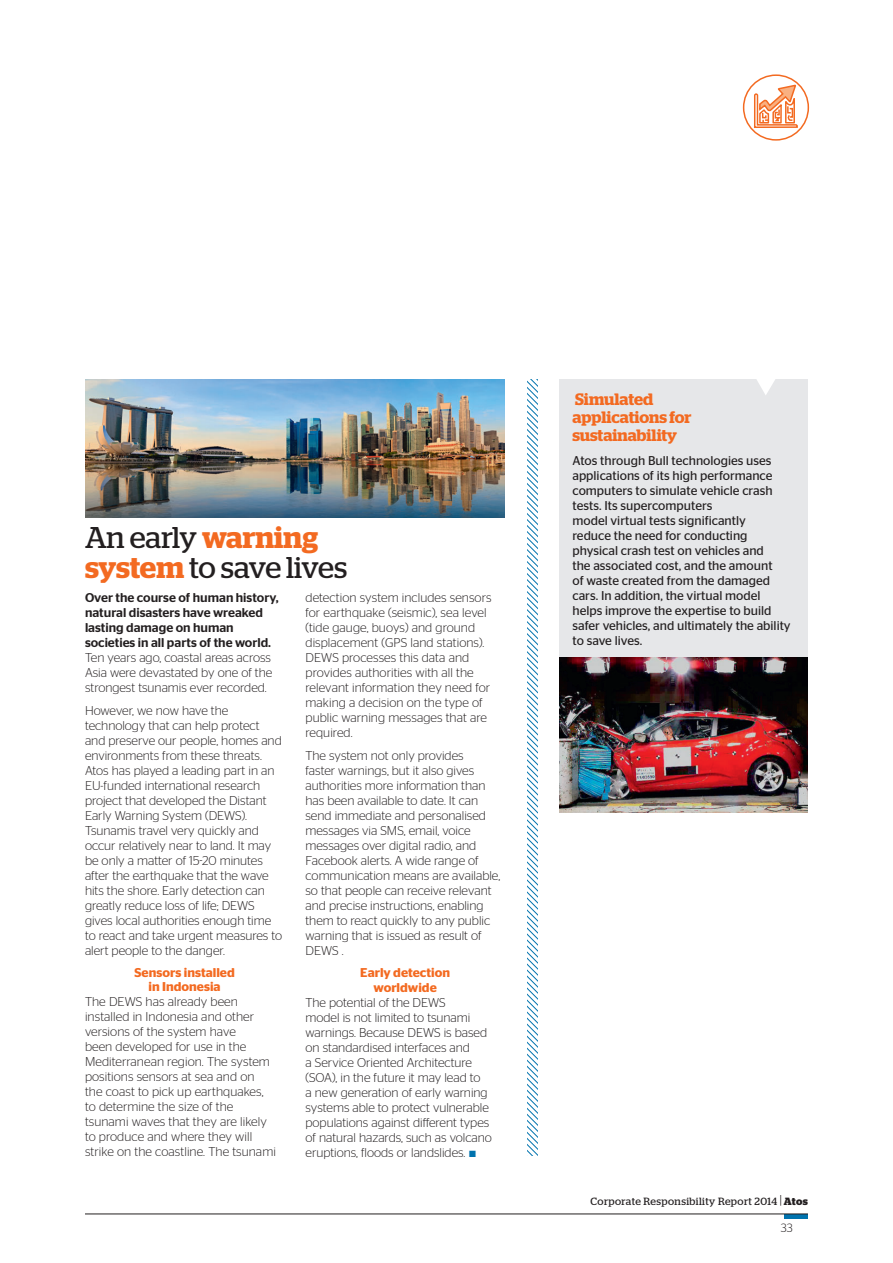
<style>
.page{position:relative;width:893px;height:1263px;background:#fff}
.page>*{position:absolute;margin:0;border:0;box-sizing:border-box;transform-origin:0 0}
.t1{font:30px/30px "Stag";letter-spacing:-.01em;color:#231f20}
.t2{font:600 16.5px/18px "Stag";letter-spacing:-.005em;color:#f36a21}
.t3{font:300 12.75px/15px "Stag Sans";color:#231f20}
.t4{font:12.75px/15px "Stag Sans";color:#231f20}
.t5{font:500 12.75px/15px "Stag Sans";color:#231f20}
.t6{font:600 12.75px/13.5px "Stag Sans";color:#f36a21;text-align:center}
.t7{font:300 12px "Stag Sans";color:#231f20}
.t8{font:10.5px "Stag";letter-spacing:.04em;color:#231f20}
.s1{font-weight:600;color:#f36a21}
.s2{color:#0073ae}
.s3{font-weight:300;font-size:13.5px}
.s4{font-weight:700}
</style>
<div class="page">
<hr style="left:784px;top:1214px;width:24px;height:4px;background:#0073ae">
<hr style="left:85px;top:1214px;width:723px;height:1px;background:#231f20">
<svg style="left:527px;top:379px;width:11px;height:777px"></svg>
<div style="left:560px;top:379px;width:248px;height:290px;background:#e6e7e9"></div>
<svg style="left:757px;top:379px;width:18px;height:16px"></svg>
<img style="left:85px;top:379px;width:420px;height:139px">
<div style="left:743px;top:74px;width:66px;height:67px;border:2px solid #f36a21;border-radius:50%"></div>
<svg style="left:753px;top:84px;width:46px;height:44px"></svg>
<img style="left:560px;top:657px;width:248px;height:156px">
<h1 class="t1" style="left:85px;top:526px;width:264px">An early <span class="s1">warning system</span> to save lives</h1>
<p class="t5" style="left:85px;top:591px;width:195px">Over the course of human history, natural disasters have wreaked lasting damage on human societies in all parts of the world.</p>
<p class="t3" style="left:85px;top:651px;width:189px;text-align:justify">Ten years ago, coastal areas across Asia were devastated by one of the strongest tsunamis ever recorded.</p>
<p class="t3" style="left:85px;top:705px;width:199px">However, we now have the technology that can help protect and preserve our people, homes and environments from these threats.<br>Atos has played a leading part in an EU-funded international research project that developed the Distant Early Warning System (DEWS).<br>Tsunamis travel very quickly and occur relatively near to land. It may be only a matter of 15-20 minutes after the earthquake that the wave hits the shore. Early detection can greatly reduce loss of life; DEWS gives local authorities enough time to react and take urgent measures to alert people to the danger.</p>
<p class="t6" style="left:134px;top:967px;width:102px">Sensors installed in Indonesia</p>
<p class="t3" style="left:85px;top:995px;width:192px">The DEWS has already been installed in Indonesia and other versions of the system have<br>been developed for use in the<br>Mediterranean region. The system positions sensors at sea and on<br>the coast to pick up earthquakes, to determine the size of the tsunami waves that they are likely to produce and where they will strike on the coastline. The tsunami</p>
<p class="t3" style="left:305px;top:591px;width:187px">detection system includes sensors for earthquake (seismic), sea level (tide gauge, buoys) and ground displacement (GPS land stations).<br>DEWS processes this data and provides authorities with all the relevant information they need for making a decision on the type of public warning messages that are required.</p>
<p class="t3" style="left:305px;top:750px;width:196px">The system not only provides<br>faster warnings, but it also gives authorities more information than has been available to date. It can send immediate and personalised messages via SMS, email, voice messages over digital radio, and<br>Facebook alerts. A wide range of communication means are available, so that people can receive relevant and precise instructions, enabling them to react quickly to any public warning that is issued as result of<br>DEWS .</p>
<p class="t6" style="left:360px;top:967px;width:91px;line-height:14.9px">Early detection worldwide</p>
<p class="t3" style="left:305px;top:997px;width:188px">The potential of the DEWS<br>model is not limited to tsunami warnings. Because DEWS is based on standardised interfaces and<br>a Service Oriented Architecture (SOA), in the future it may lead to<br>a new generation of early warning systems able to protect vulnerable populations against different types of natural hazards, such as volcano eruptions, floods or landslides. <span class="s2">■</span></p>
<p class="t2" style="left:572px;top:392px;width:121px">Simulated applications for sustainability</p>
<p class="t4" style="left:572px;top:454px;width:220px">Atos through Bull technologies uses applications of its high performance computers to simulate vehicle crash tests. Its supercomputers<br>model virtual tests significantly<br>reduce the need for conducting physical crash test on vehicles and<br>the associated cost, and the amount<br>of waste created from the damaged cars. In addition, the virtual model helps improve the expertise to build safer vehicles, and ultimately the ability to save lives.</p>
<p class="t8" style="left:591px;top:1197px;width:219px">C orporate R esponsibility R eport 2014 <span class="s3">|</span> <span class="s4">Atos</span></p>
<p class="t7" style="left:781px;top:1224px;width:13px">33</p>
</div>
